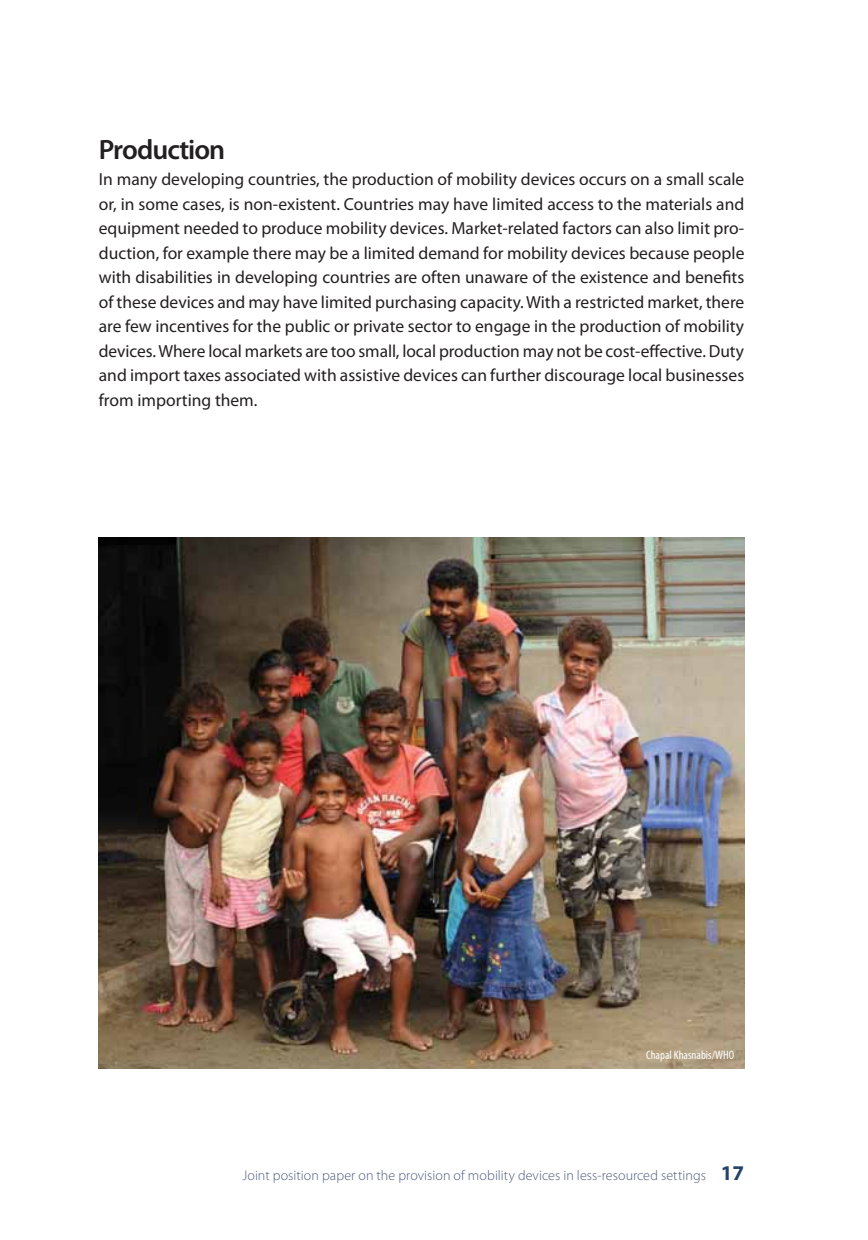
<style>
.page{position:relative;width:868px;height:1240px;background:#fff}
.page>*{position:absolute;margin:0;border:0;box-sizing:border-box;transform-origin:0 0}
.t1{font:600 28px "Myriad Pro";letter-spacing:-.035em;color:#231f20}
.t2{font:17.5px/24.5px "Myriad Pro";color:#231f20;text-align:justify}
.t3{font:300 14px "Myriad Pro";letter-spacing:.005em;color:#4a5b7c}
.t4{font:condensed 12.25px "Myriad Pro";color:#fff}
.s1{font-weight:700;font-size:21px;color:#244367}
</style>
<div class="page">
<img style="left:99px;top:537px;width:645px;height:531px">
<h1 class="t1" style="left:99px;top:139px;width:128px">Production</h1>
<p class="t2" style="left:99px;top:169px;width:647px">In many developing countries, the production of mobility devices occurs on a small scale or, in some cases, is non-existent. Countries may have limited access to the materials and equipment needed to produce mobility devices. Market-related factors can also limit pro&shy;duction, for example there may be a limited demand for mobility devices because people with disabilities in developing countries are often unaware of the existence and benefits of these devices and may have limited purchasing capacity. With a restricted market, there are few incentives for the public or private sector to engage in the production of mobility devices. Where local markets are too small, local production may not be cost-effective. Duty and import taxes associated with assistive devices can further discourage local businesses from importing them.</p>
<p class="t4" style="left:646px;top:1049px;width:90px">Chapal Khasnabis/WHO</p>
<p class="t3" style="left:242px;top:1170px;width:503px">Joint position paper on the provision of mobility devices in less-resourced settings <span class="s1">17</span></p>
</div>
